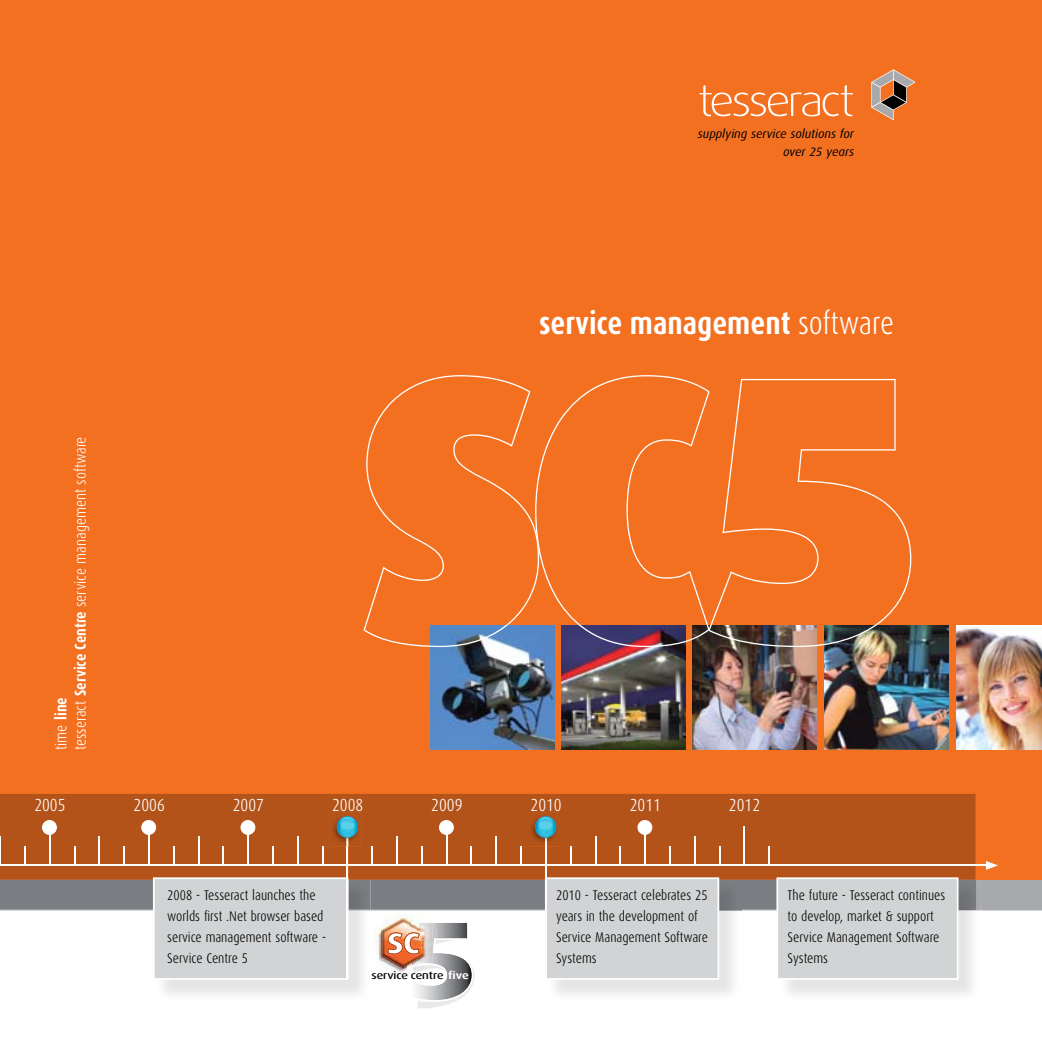
<style>
.page{position:relative;width:1042px;height:1042px;background:#fff}
.page>*{position:absolute;margin:0;border:0;box-sizing:border-box;transform-origin:0 0}
.t1{font:700 31.5px "Dax Condensed";color:#fff}
.t2{font:300 17.5px "Dax Condensed";color:#fff}
.t3{font:300 15.75px/19.4px "Dax Condensed";color:#fff}
.t4{font:300 14px/21px "Dax Condensed";color:#000}
.t5{font:italic 12.25px/17.5px "Dax";color:#000;text-align:right}
.t6{font:500 10.67px "Dax Wide";color:#000}
.s1{font-weight:700}
.s2{font-weight:300}
.s3{font-weight:700;color:#fff}
</style>
<div class="page">
<div style="left:0;top:0;width:1042px;height:879px;background:#f37021"></div>
<img style="left:431px;top:647px;width:124px;height:102px">
<img style="left:561px;top:647px;width:124px;height:102px">
<img style="left:825px;top:625px;width:124px;height:124px">
<img style="left:692px;top:647px;width:124px;height:102px">
<img style="left:956px;top:625px;width:86px;height:124px">
<svg style="left:363px;top:375px;width:172px;height:272px"></svg>
<svg style="left:535px;top:375px;width:173px;height:272px"></svg>
<svg style="left:708px;top:379px;width:203px;height:268px"></svg>
<svg style="left:699px;top:85px;width:154px;height:31px"></svg>
<svg style="left:871px;top:69px;width:44px;height:51px"></svg>
<div style="left:0;top:794px;width:975px;height:83px;background:#b35319"></div>
<div style="left:35px;top:799px;width:724px;height:12px;background:#b35319"></div>
<hr style="left:0;top:864px;width:988px;height:2px;background:#fff">
<svg style="left:986px;top:861px;width:12px;height:9px"></svg>
<hr style="left:24px;top:846px;width:2px;height:20px;background:#fff">
<svg style="left:74px;top:846px;width:1px;height:18px"></svg>
<hr style="left:123px;top:846px;width:2px;height:20px;background:#fff">
<hr style="left:173px;top:846px;width:2px;height:20px;background:#fff">
<hr style="left:222px;top:846px;width:2px;height:20px;background:#fff">
<hr style="left:272px;top:846px;width:2px;height:20px;background:#fff">
<svg style="left:322px;top:846px;width:1px;height:18px"></svg>
<hr style="left:371px;top:846px;width:2px;height:20px;background:#fff">
<hr style="left:421px;top:846px;width:2px;height:20px;background:#fff">
<hr style="left:470px;top:846px;width:2px;height:20px;background:#fff">
<hr style="left:520px;top:846px;width:2px;height:20px;background:#fff">
<svg style="left:570px;top:846px;width:1px;height:18px"></svg>
<hr style="left:619px;top:846px;width:2px;height:20px;background:#fff">
<hr style="left:669px;top:846px;width:2px;height:20px;background:#fff">
<svg style="left:719px;top:846px;width:1px;height:18px"></svg>
<hr style="left:768px;top:846px;width:2px;height:20px;background:#fff">
<hr style="left:0;top:836px;width:1px;height:30px;background:#fff">
<hr style="left:98px;top:836px;width:2px;height:30px;background:#fff">
<hr style="left:198px;top:836px;width:1px;height:30px;background:#fff">
<hr style="left:297px;top:836px;width:2px;height:30px;background:#fff">
<hr style="left:396px;top:836px;width:2px;height:30px;background:#fff">
<hr style="left:495px;top:836px;width:2px;height:30px;background:#fff">
<hr style="left:595px;top:836px;width:1px;height:30px;background:#fff">
<hr style="left:694px;top:836px;width:1px;height:30px;background:#fff">
<hr style="left:49px;top:826px;width:2px;height:40px;background:#fff">
<hr style="left:148px;top:826px;width:2px;height:40px;background:#fff">
<hr style="left:247px;top:826px;width:2px;height:40px;background:#fff">
<hr style="left:446px;top:826px;width:1px;height:40px;background:#fff">
<hr style="left:644px;top:826px;width:2px;height:40px;background:#fff">
<hr style="left:743px;top:826px;width:2px;height:40px;background:#fff">
<svg style="left:42px;top:820px;width:15px;height:15px"></svg>
<svg style="left:141px;top:820px;width:15px;height:15px"></svg>
<svg style="left:240px;top:820px;width:15px;height:15px"></svg>
<svg style="left:439px;top:820px;width:15px;height:15px"></svg>
<svg style="left:637px;top:820px;width:15px;height:15px"></svg>
<img style="left:975px;top:880px;width:5px;height:31px">
<hr style="left:545px;top:826px;width:2px;height:157px;background:#fff">
<img style="left:528px;top:813px;width:32px;height:33px">
<svg style="left:538px;top:834px;width:15px;height:12px"></svg>
<img style="left:535px;top:816px;width:21px;height:21px;border-radius:50%">
<hr style="left:346px;top:826px;width:2px;height:152px;background:#fff">
<img style="left:330px;top:813px;width:32px;height:33px">
<svg style="left:340px;top:834px;width:15px;height:12px"></svg>
<img style="left:337px;top:816px;width:21px;height:21px;border-radius:50%">
<svg style="left:0;top:877px;width:975px;height:131px"></svg>
<p class="t5" style="left:698px;top:125px;width:157px">supplying service solutions for over 25 years</p>
<p class="t3" style="left:52px;top:750px;width:315px;rotate:-90deg">time <span class="s1">line<br></span>tesseract <span class="s1">Service Centre</span> service management software</p>
<h1 class="t1" style="left:539px;top:306px;width:356px">service management <span class="s2">software</span></h1>
<p class="t2" style="left:34px;top:796px;width:33px">2005</p>
<p class="t2" style="left:134px;top:796px;width:33px">2006</p>
<p class="t2" style="left:233px;top:796px;width:33px">2007</p>
<p class="t2" style="left:332px;top:796px;width:33px">2008</p>
<p class="t2" style="left:431px;top:796px;width:33px">2009</p>
<p class="t2" style="left:530px;top:796px;width:33px">2010</p>
<p class="t2" style="left:630px;top:796px;width:33px">2011</p>
<p class="t2" style="left:729px;top:796px;width:33px">2012</p>
<p class="t4" style="left:167px;top:885px;width:160px">2008 - Tesseract launches the worlds first .Net browser based service management software -<br>Service Centre 5</p>
<p class="t6" style="left:371px;top:969px;width:99px">service centre <span class="s3">five</span></p>
<p class="t4" style="left:556px;top:885px;width:153px">2010 - Tesseract celebrates 25 years in the development of<br>Service Management Software<br>Systems</p>
<p class="t4" style="left:787px;top:885px;width:159px">The future - Tesseract continues to develop, market &amp; support<br>Service Management Software<br>Systems</p>
</div>
